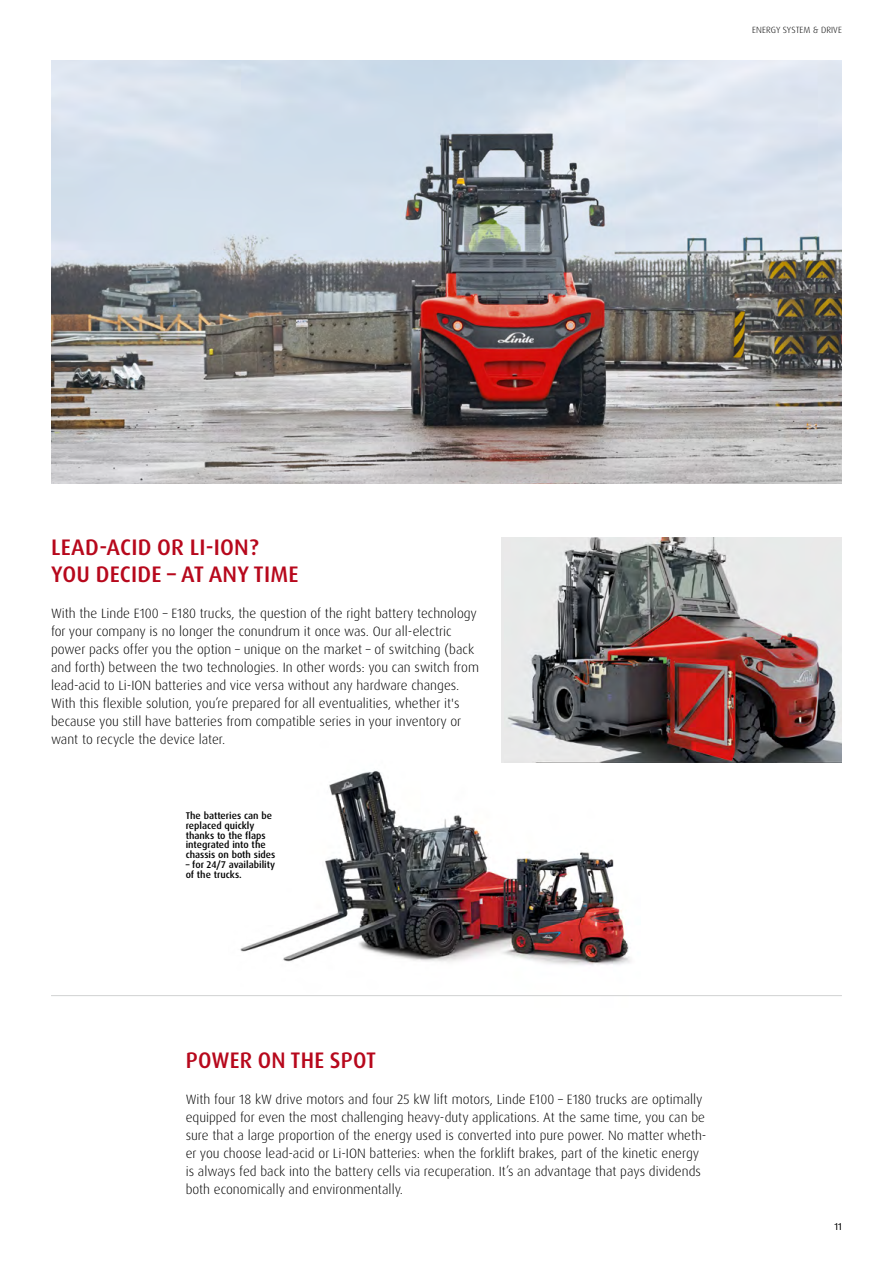
<style>
.page{position:relative;width:893px;height:1263px;background:#fff}
.page>*{position:absolute;margin:0;border:0;box-sizing:border-box;transform-origin:0 0}
.H2_15_18_M{font:500 22.5px/27px "Dax Pro";letter-spacing:.01em;color:#b7081c}
.Main_Copy_9_12{font:300 13.5px/18px "Dax Pro";color:#000}
.Caption_6_5_9{font:500 9.75px/9.8px "Dax Pro";color:#000}
.Caption_6_5_9-2{font:300 9.75px "Dax Pro";color:#000}
.Spitzzeile{font:300 9px "Dax Pro";letter-spacing:.01em;color:#000}
</style>
<div class="page">
<img style="left:240px;top:733px;width:401px;height:233px">
<img style="left:51px;top:60px;width:791px;height:423px">
<img style="left:504px;top:537px;width:338px;height:225px">
<hr style="left:51px;top:995px;width:791px;height:1px;background:#d1d2d2">
<p class="Spitzzeile" style="left:752px;top:24px;width:91px">ENERGY SYSTEM &amp; DRIVE</p>
<p class="H2_15_18_M" style="left:51px;top:534px;width:249px">LEAD-ACID OR LI-ION?<br>YOU DECIDE – AT ANY TIME</p>
<p class="Main_Copy_9_12" style="left:51px;top:604px;width:429px">With the Linde E100 – E180 trucks, the question of the right battery technology for your company is no longer the conundrum it once was. Our all-electric power packs offer you the option – unique on the market – of switching (back and forth) between the two technologies. In other words: you can switch from lead-acid to Li-ION batteries and vice versa without any hardware changes.<br>With this flexible solution, you’re prepared for all eventualities, whether it's because you still have batteries from compatible series in your inventory or want to recycle the device later.</p>
<p class="Caption_6_5_9" style="left:186px;top:811px;width:91px">The batteries can be replaced quickly thanks to the flaps integrated into the chassis on both sides</p>
<p class="Caption_6_5_9" style="left:186px;top:860px;width:91px">– for 24/7 availability of the trucks.</p>
<p class="H2_15_18_M" style="left:186px;top:1047px;width:192px">POWER ON THE SPOT</p>
<p class="Main_Copy_9_12" style="left:186px;top:1090px;width:522px">With four 18 kW drive motors and four 25 kW lift motors, Linde E100 – E180 trucks are optimally equipped for even the most challenging heavy-duty applications. At the same time, you can be sure that a large proportion of the energy used is converted into pure power. No matter wheth&shy;er you choose lead-acid or Li-ION batteries: when the forklift brakes, part of the kinetic energy is always fed back into the battery cells via recuperation. It’s an advantage that pays dividends both economically and environmentally.</p>
<p class="Caption_6_5_9-2" style="left:834px;top:1220px;width:9px">11</p>
</div>
